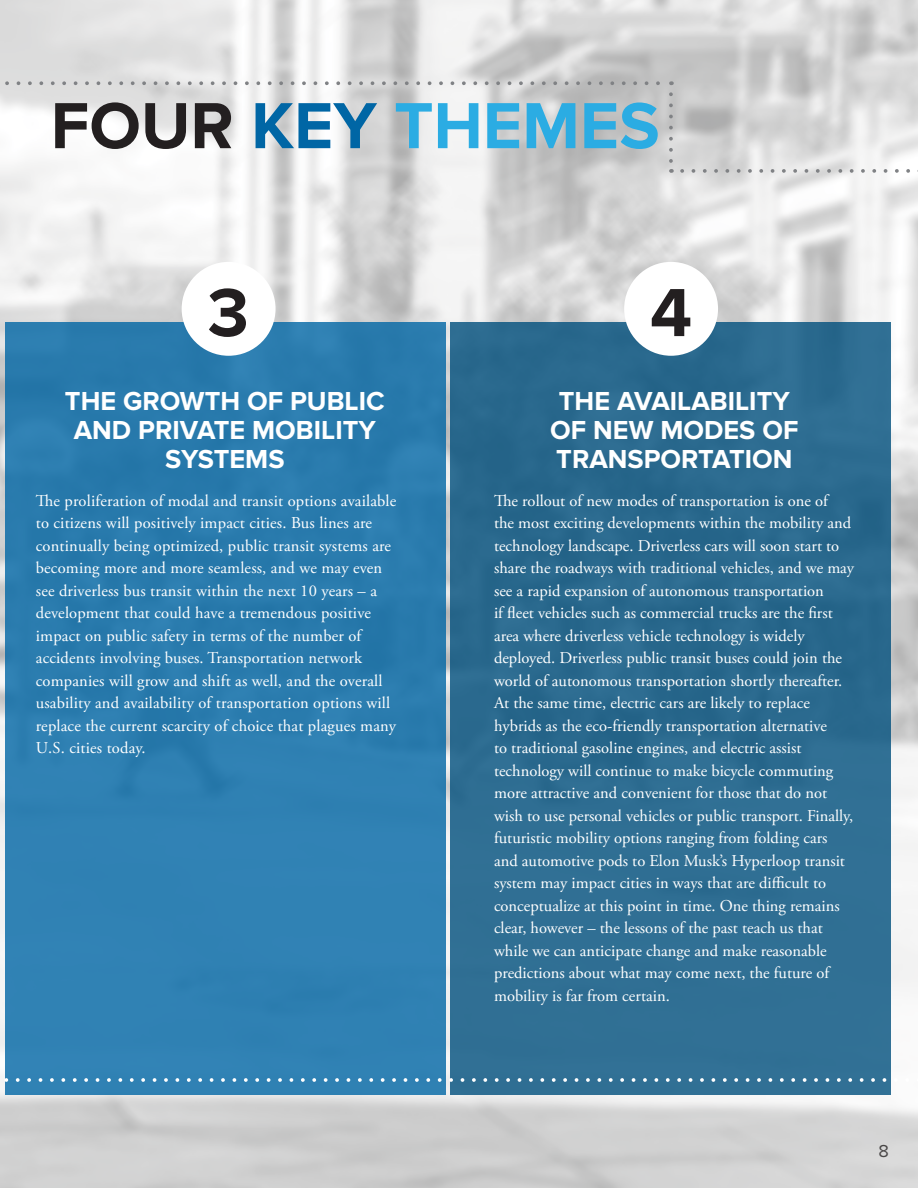
<style>
.page{position:relative;width:918px;height:1188px;background:#fff}
.page>*{position:absolute;margin:0;border:0;box-sizing:border-box;transform-origin:0 0}
.t1{font:700 70.5px "Proxima Nova";color:#231f20}
.t2{font:700 67.5px "Proxima Nova";color:#2bace3}
.t3{font:700 27px/29.1px "Proxima Nova";color:#fff;text-align:center}
.t4{font:18px "Proxima Nova";color:#231f20}
.t5{font:16.5px/22.5px "Adobe Garamond Pro";color:#fff}
.s1{color:#231f20}
.s2{color:#0066a5}
</style>
<div class="page">
<img style="left:0;top:0;width:918px;height:1188px">
<div style="left:5px;top:322px;width:441px;height:773px;background:#2d7fb1"></div>
<div style="left:451px;top:322px;width:440px;height:773px;background:#2d6d91"></div>
<div style="left:182px;top:262px;width:94px;height:94px;background:#fff;border-radius:50%"></div>
<div style="left:624px;top:262px;width:94px;height:94px;background:#fff;border-radius:50%"></div>
<svg style="left:0;top:81px;width:665px;height:4px;background:#c5c6c6"></svg>
<svg style="left:669px;top:94px;width:4px;height:79px"></svg>
<svg style="left:682px;top:169px;width:236px;height:4px"></svg>
<svg style="left:0;top:1078px;width:918px;height:4px"></svg>
<h2 class="t2" style="left:51px;top:87px;width:610px"><span class="s1">FOUR</span> <span class="s2">KEY</span> THEMES</h2>
<h1 class="t1" style="left:208px;top:272px;width:43px">3</h1>
<h1 class="t1" style="left:650px;top:272px;width:44px">4</h1>
<h3 class="t3" style="left:65px;top:387px;width:321px">THE GROWTH OF PUBLIC<br>AND PRIVATE MOBILITY<br>SYSTEMS</h3>
<p class="t5" style="left:36px;top:490px;width:362px">The proliferation of modal and transit options available to citizens will positively impact cities. Bus lines are continually being optimized, public transit systems are becoming more and more seamless, and we may even see driverless bus transit within the next 10 years – a development that could have a tremendous positive impact on public safety in terms of the number of accidents involving buses. Transportation network companies will grow and shift as well, and the overall usability and availability of transportation options will replace the current scarcity of choice that plagues many U.S. cities today.</p>
<h3 class="t3" style="left:550px;top:387px;width:250px">THE AVAILABILITY<br>OF NEW MODES OF<br>TRANSPORTATION</h3>
<p class="t5" style="left:494px;top:490px;width:362px">The rollout of new modes of transportation is one of<br>the most exciting developments within the mobility and technology landscape. Driverless cars will soon start to share the roadways with traditional vehicles, and we may see a rapid expansion of autonomous transportation<br>if fleet vehicles such as commercial trucks are the first area where driverless vehicle technology is widely deployed. Driverless public transit buses could join the world of autonomous transportation shortly thereafter.<br>At the same time, electric cars are likely to replace hybrids as the eco-friendly transportation alternative<br>to traditional gasoline engines, and electric assist technology will continue to make bicycle commuting more attractive and convenient for those that do not wish to use personal vehicles or public transport. Finally, futuristic mobility options ranging from folding cars and automotive pods to Elon Musk’s Hyperloop transit system may impact cities in ways that are difficult to conceptualize at this point in time. One thing remains clear, however – the lessons of the past teach us that while we can anticipate change and make reasonable predictions about what may come next, the future of mobility is far from certain.</p>
<p class="t4" style="left:879px;top:1141px;width:12px">8</p>
</div>
